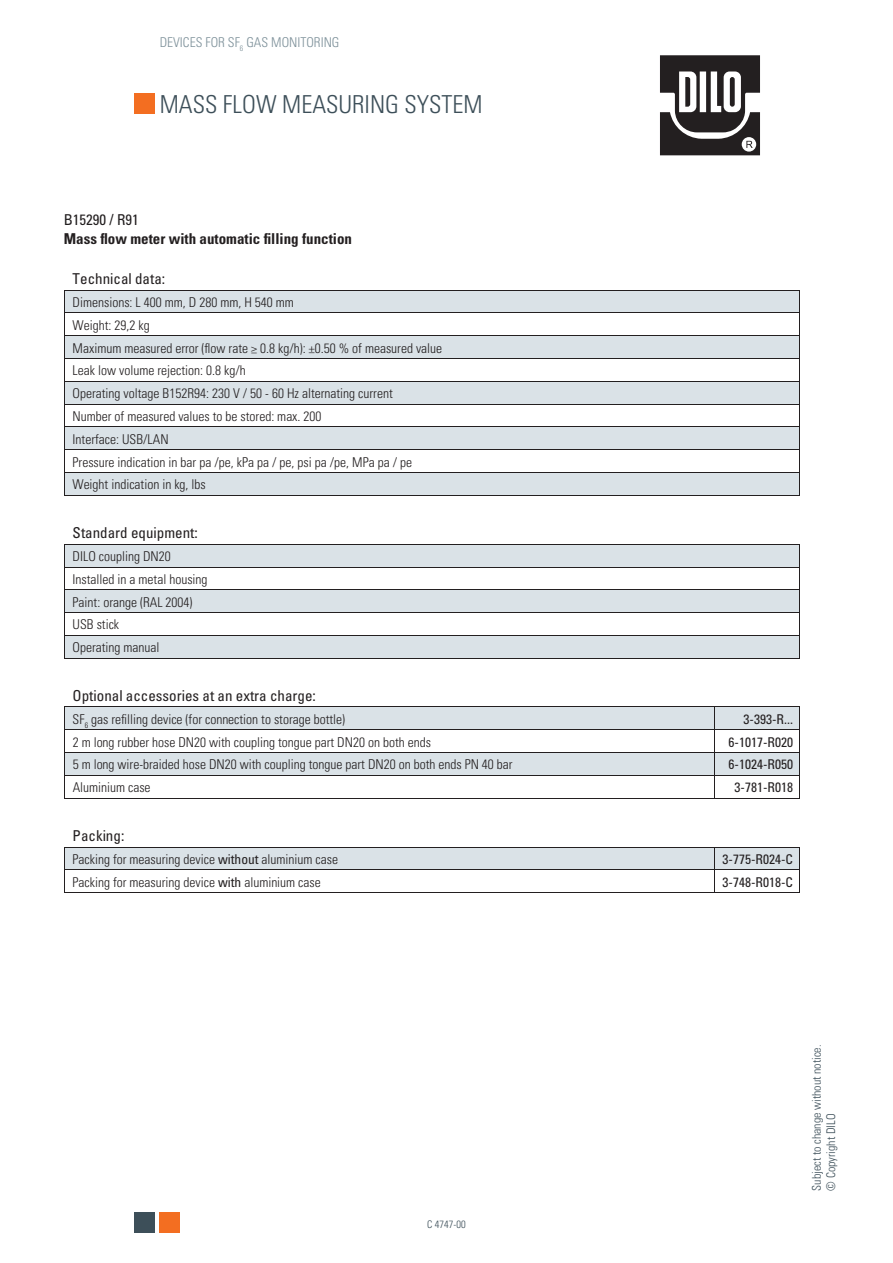
<style>
.page{position:relative;width:893px;height:1263px;background:#fff}
.page>*{position:absolute;margin:0;border:0;box-sizing:border-box;transform-origin:0 0}
.t1{font:24.75px "Univers LTCYR 47 Light Cond";color:#3d4f59}
.t2{font:condensed 15px "Univers LTCYR 57";color:#231f20}
.t3{font:15px "Univers LTCYR 67 Bold Cond";color:#231f20}
.t4{font:13.5px/22.8px "Univers LTCYR 47 Light Cond";color:#231f20}
.t5{font:condensed 13.5px "Univers LTCYR 57";color:#231f20}
.t6{font:13.5px "Univers LTCYR 47 Light Cond";color:#7e919a}
.t7{font:300 condensed 12px/14.4px "Univers LT";color:#3d4f59}
.t8{font:10.5px "Univers LTCYR 47 Light Cond";color:#3d4f59}
.s1{font-family:"Univers LTCYR 57";font-stretch:condensed}
</style>
<div class="page">
<div style="left:134px;top:1212px;width:21px;height:20px;background:#3d4f59"></div>
<div style="left:159px;top:1212px;width:21px;height:20px;background:#f36e21"></div>
<div style="left:134px;top:93px;width:21px;height:20px;background:#f36e21"></div>
<svg style="left:65px;top:707px;width:734px;height:68px;fill:#dae2e7"></svg>
<svg style="left:714px;top:707px;width:1px;height:91px"></svg>
<svg style="left:799px;top:707px;width:1px;height:91px"></svg>
<hr style="left:714px;top:706px;width:85px;height:1px;background:#231f20">
<hr style="left:714px;top:729px;width:85px;height:1px;background:#231f20">
<hr style="left:64px;top:752px;width:650px;height:1px;background:#231f20">
<hr style="left:714px;top:752px;width:85px;height:1px;background:#231f20">
<hr style="left:64px;top:775px;width:650px;height:1px;background:#231f20">
<hr style="left:714px;top:775px;width:85px;height:1px;background:#231f20">
<hr style="left:64px;top:798px;width:650px;height:1px;background:#231f20">
<hr style="left:714px;top:798px;width:85px;height:1px;background:#231f20">
<hr style="left:64px;top:706px;width:650px;height:1px;background:#231f20">
<hr style="left:64px;top:729px;width:650px;height:1px;background:#231f20">
<svg style="left:64px;top:707px;width:1px;height:91px"></svg>
<svg style="left:65px;top:545px;width:734px;height:113px;fill:#dae2e7"></svg>
<svg style="left:799px;top:545px;width:1px;height:113px"></svg>
<hr style="left:64px;top:544px;width:735px;height:1px;background:#231f20">
<hr style="left:64px;top:567px;width:735px;height:1px;background:#231f20">
<hr style="left:64px;top:589px;width:735px;height:1px;background:#231f20">
<hr style="left:64px;top:612px;width:735px;height:1px;background:#231f20">
<hr style="left:64px;top:635px;width:735px;height:1px;background:#231f20">
<hr style="left:64px;top:658px;width:735px;height:1px;background:#231f20">
<svg style="left:64px;top:545px;width:1px;height:113px"></svg>
<svg style="left:65px;top:291px;width:734px;height:204px;fill:#dae2e7"></svg>
<hr style="left:64px;top:427px;width:735px;height:1px;background:#231f20">
<hr style="left:64px;top:449px;width:735px;height:1px;background:#231f20">
<hr style="left:64px;top:472px;width:735px;height:1px;background:#231f20">
<hr style="left:64px;top:495px;width:735px;height:1px;background:#231f20">
<hr style="left:64px;top:381px;width:735px;height:1px;background:#231f20">
<hr style="left:64px;top:404px;width:735px;height:1px;background:#231f20">
<hr style="left:64px;top:290px;width:735px;height:1px;background:#231f20">
<hr style="left:64px;top:313px;width:735px;height:1px;background:#231f20">
<hr style="left:64px;top:335px;width:735px;height:1px;background:#231f20">
<hr style="left:64px;top:358px;width:735px;height:1px;background:#231f20">
<svg style="left:64px;top:291px;width:1px;height:204px"></svg>
<svg style="left:799px;top:291px;width:1px;height:204px"></svg>
<hr style="left:64px;top:892px;width:650px;height:1px;background:#231f20">
<hr style="left:714px;top:892px;width:85px;height:1px;background:#231f20">
<svg style="left:64px;top:847px;width:736px;height:45px"></svg>
<svg style="left:660px;top:55px;width:100px;height:100px"></svg>
<p class="t6" style="left:160px;top:33px;width:181px">DEVICES FOR SF<sub>6</sub> GAS MONITORING</p>
<h1 class="t1" style="left:160px;top:87px;width:325px">MASS FLOW MEASURING SYSTEM</h1>
<p class="t2" style="left:64px;top:210px;width:76px">B15290 / R91</p>
<p class="t3" style="left:64px;top:230px;width:290px">Mass flow meter with automatic filling function</p>
<p class="t2" style="left:73px;top:269px;width:94px">Technical data:</p>
<p class="t4" style="left:73px;top:290px;width:371px">Dimensions: L 400 mm, D 280 mm, H 540 mm<br>Weight: 29,2 kg<br>Maximum measured error (flow rate ≥ 0.8 kg/h): ±0.50 % of measured value Leak low volume rejection: 0.8 kg/h<br>Operating voltage B152R94: 230 V / 50 - 60 Hz alternating current<br>Number of measured values to be stored: max. 200<br>Interface: USB/LAN<br>Pressure indication in bar pa /pe, kPa pa / pe, psi pa /pe, MPa pa / pe Weight indication in kg, lbs</p>
<p class="t2" style="left:73px;top:523px;width:126px">Standard equipment:</p>
<p class="t4" style="left:73px;top:544px;width:136px">DILO coupling DN20<br>Installed in a metal housing<br>Paint: orange (RAL 2004)<br>USB stick<br>Operating manual</p>
<p class="t2" style="left:73px;top:686px;width:245px">Optional accessories at an extra charge:</p>
<p class="t4" style="left:73px;top:707px;width:274px">SF<sub>6</sub> gas refilling device (for connection to storage bottle)</p>
<p class="t5" style="left:744px;top:710px;width:51px">3-393-R...</p>
<p class="t4" style="left:73px;top:730px;width:360px">2 m long rubber hose DN20 with coupling tongue part DN20 on both ends</p>
<p class="t5" style="left:729px;top:733px;width:66px">6-1017-R020</p>
<p class="t4" style="left:73px;top:752px;width:441px">5 m long wire-braided hose DN20 with coupling tongue part DN20 on both ends PN 40 bar</p>
<p class="t5" style="left:729px;top:756px;width:66px">6-1024-R050</p>
<p class="t4" style="left:73px;top:775px;width:79px">Aluminium case</p>
<p class="t5" style="left:735px;top:779px;width:60px">3-781-R018</p>
<p class="t2" style="left:73px;top:826px;width:53px">Packing:</p>
<p class="t4" style="left:73px;top:847px;width:267px">Packing for measuring device <span class="s1">without</span> aluminium case</p>
<p class="t5" style="left:723px;top:850px;width:72px">3-775-R024-C</p>
<p class="t4" style="left:73px;top:870px;width:250px">Packing for measuring device <span class="s1">with</span> aluminium case</p>
<p class="t5" style="left:723px;top:873px;width:72px">3-748-R018-C</p>
<p class="t8" style="left:427px;top:1217px;width:40px">C 4747-00</p>
<p class="t7" style="left:809px;top:1191px;width:147px;rotate:-90deg">Subject to change without notice. © Copyright DILO</p>
</div>
